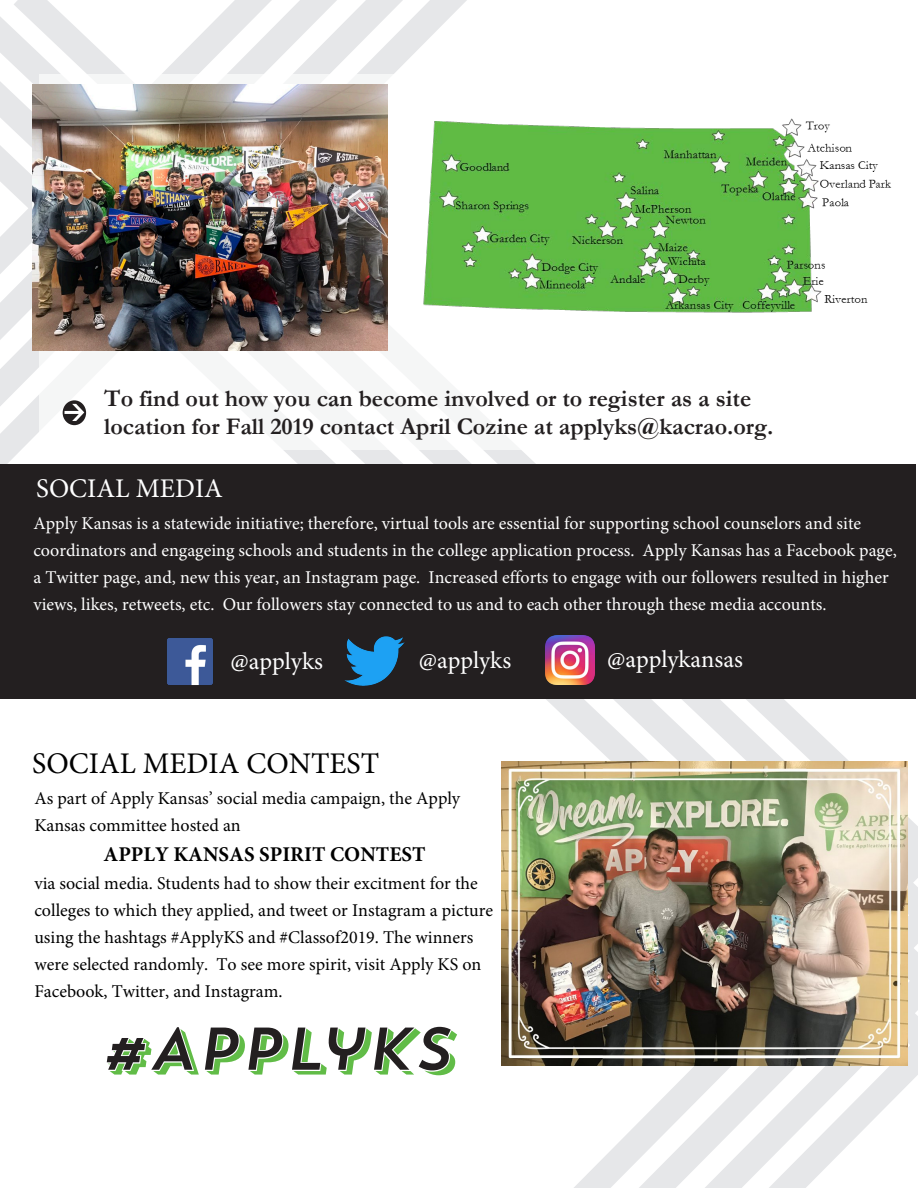
<style>
.page{position:relative;width:918px;height:1188px;background:#fff}
.page>*{position:absolute;margin:0;border:0;box-sizing:border-box;transform-origin:0 0}
.t1{font:italic 60px "Trend Sans One";color:#231f20}
.t2{font:30px "Minion Pro";color:#000}
.t3{font:27px "Minion Pro";color:#fff}
.t4{font:24.15px "Minion Pro";color:#fff}
.t5{font:700 24px/27.6px "Garamond";color:#231f20}
.t6{font:700 21px "Minion Pro";color:#000}
.t7{font:18px/27px "Minion Pro";color:#fff}
.t8{font:18px/27px "Minion Pro";color:#000}
</style>
<div class="page">
<svg style="left:467px;top:450px;width:451px;height:390px"></svg>
<svg style="left:0;top:0;width:467px;height:464px"></svg>
<div style="left:0;top:464px;width:916px;height:235px;background:#231f20"></div>
<svg style="left:574px;top:840px;width:344px;height:348px"></svg>
<svg style="left:639px;top:906px;width:279px;height:282px;fill:#e6e7e9"></svg>
<svg style="left:705px;top:973px;width:213px;height:215px;fill:#e6e7e9"></svg>
<svg style="left:769px;top:1037px;width:149px;height:151px"></svg>
<div style="left:39px;top:74px;width:859px;height:375px;background:#fff"></div>
<img style="left:33px;top:84px;width:354px;height:267px">
<svg style="left:63px;top:400px;width:23px;height:25px"></svg>
<img style="left:501px;top:762px;width:406px;height:304px">
<img style="left:546px;top:636px;width:49px;height:49px">
<img style="left:167px;top:638px;width:46px;height:47px">
<img style="left:345px;top:637px;width:60px;height:49px">
<img style="left:423px;top:118px;width:469px;height:195px">
<p class="t5" style="left:104px;top:385px;width:671px">To find out how you can become involved or to register as a site location for Fall 2019 contact April Cozine at applyks@kacrao.org.</p>
<p class="t3" style="left:36px;top:470px;width:188px">SOCIAL MEDIA</p>
<p class="t7" style="left:33px;top:510px;width:865px">Apply Kansas is a statewide initiative; therefore, virtual tools are essential for supporting school counselors and site coordinators and engageing schools and students in the college application process. Apply Kansas has a Facebook page, a Twitter page, and, new this year, an Instagram page. Increased efforts to engage with our followers resulted in higher views, likes, retweets, etc. Our followers stay connected to us and to each other through these media accounts.</p>
<h3 class="t4" style="left:231px;top:645px;width:94px">@applyks</h3>
<h3 class="t4" style="left:419px;top:644px;width:94px">@applyks</h3>
<h3 class="t4" style="left:607px;top:643px;width:137px">@applykansas</h3>
<h2 class="t2" style="left:32px;top:743px;width:349px">SOCIAL MEDIA CONTEST</h2>
<p class="t8" style="left:34px;top:784px;width:427px">As part of Apply Kansas’ social media campaign, the Apply<br>Kansas committee hosted an</p>
<p class="t6" style="left:104px;top:839px;width:324px">APPLY KANSAS SPIRIT CONTEST</p>
<p class="t8" style="left:34px;top:870px;width:460px">via social media. Students had to show their excitment for the colleges to which they applied, and tweet or Instagram a picture using the hashtags #ApplyKS and #Classof2019. The winners were selected randomly. To see more spirit, visit Apply KS on Facebook, Twitter, and Instagram.</p>
<p class="t1" style="left:100px;top:1010px;width:354px">#ApplyKs</p>
</div>
